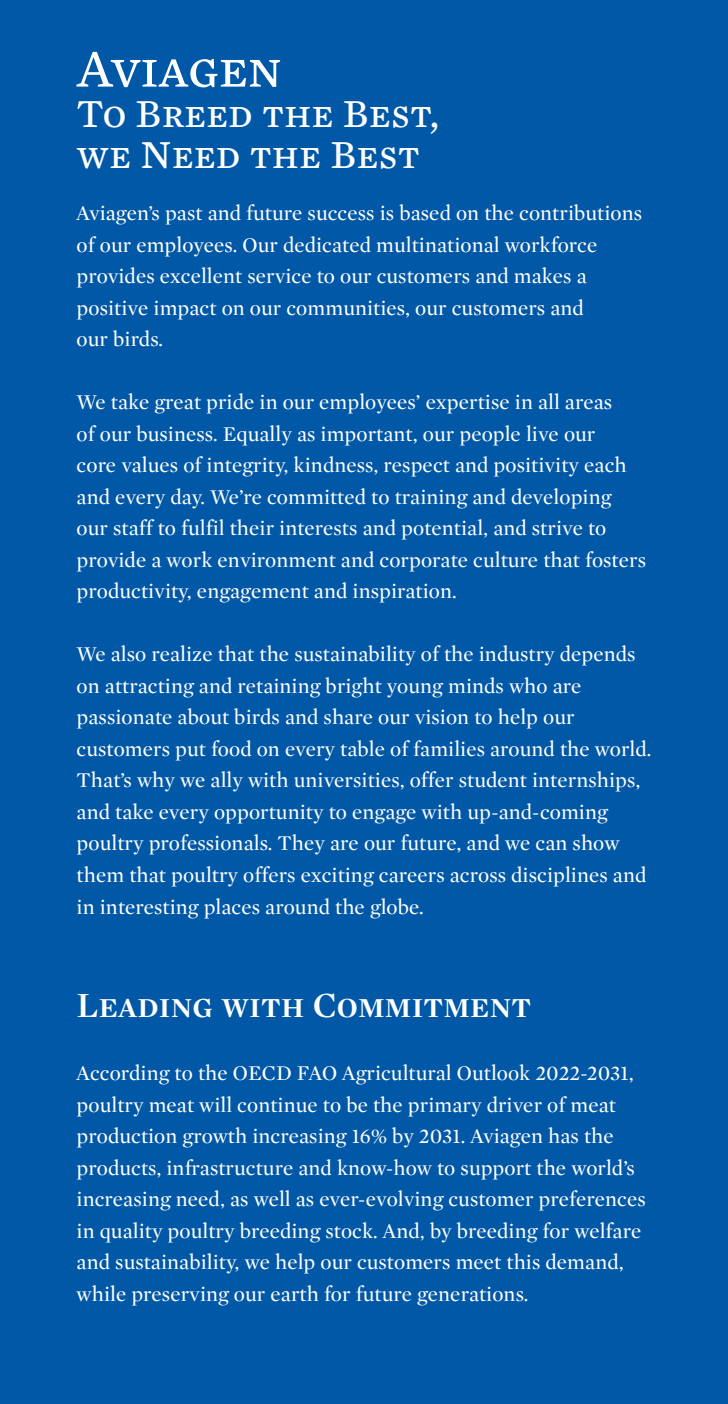
<style>
.page{position:relative;width:728px;height:1404px;background:#fff}
.page>*{position:absolute;margin:0;border:0;box-sizing:border-box;transform-origin:0 0}
.t1{font:54px "Mercury Text G3 Roman SC";color:#fff}
.t2{font:40.5px "Mercury Text G3 Roman SC";letter-spacing:.01em;color:#fff}
.t3{font:36px "Mercury Display Semibold SC";letter-spacing:.005em;color:#fff}
.t4{font:21.38px/31.5px "Mercury Display Roman";letter-spacing:.005em;color:#fff}
</style>
<div class="page">
<div style="left:0;top:0;width:727px;height:1403px;background:#0158a6"></div>
<p class="t1" style="left:77px;top:36px;width:206px">Aviagen</p>
<p class="t2" style="left:77px;top:89px;width:364px">To Breed the Best,</p>
<p class="t2" style="left:77px;top:130px;width:344px">we Need the Best</p>
<p class="t4" style="left:77px;top:197px;width:566px">Aviagen’s past and future success is based on the contributions of our employees. Our dedicated multinational workforce provides excellent service to our customers and makes a positive impact on our communities, our customers and</p>
<p class="t4" style="left:77px;top:323px;width:88px">our birds.</p>
<p class="t4" style="left:77px;top:386px;width:570px">We take great pride in our employees’ expertise in all areas<br>of our business. Equally as important, our people live our<br>core values of integrity, kindness, respect and positivity each and every day. We’re committed to training and developing our staff to fulfil their interests and potential, and strive to provide a work environment and corporate culture that fosters productivity, engagement and inspiration.</p>
<p class="t4" style="left:77px;top:638px;width:576px">We also realize that the sustainability of the industry depends on attracting and retaining bright young minds who are passionate about birds and share our vision to help our customers put food on every table of families around the world.<br>That’s why we ally with universities, offer student internships, and take every opportunity to engage with up-and-coming poultry professionals. They are our future, and we can show them that poultry offers exciting careers across disciplines and in interesting places around the globe.</p>
<p class="t3" style="left:77px;top:984px;width:456px">Leading with Commitment</p>
<p class="t4" style="left:77px;top:1057px;width:570px">According to the OECD FAO Agricultural Outlook 2022-2031, poultry meat will continue to be the primary driver of meat production growth increasing 16% by 2031. Aviagen has the products, infrastructure and know-how to support the world’s increasing need, as well as ever-evolving customer preferences in quality poultry breeding stock. And, by breeding for welfare and sustainability, we help our customers meet this demand, while preserving our earth for future generations.</p>
</div>
